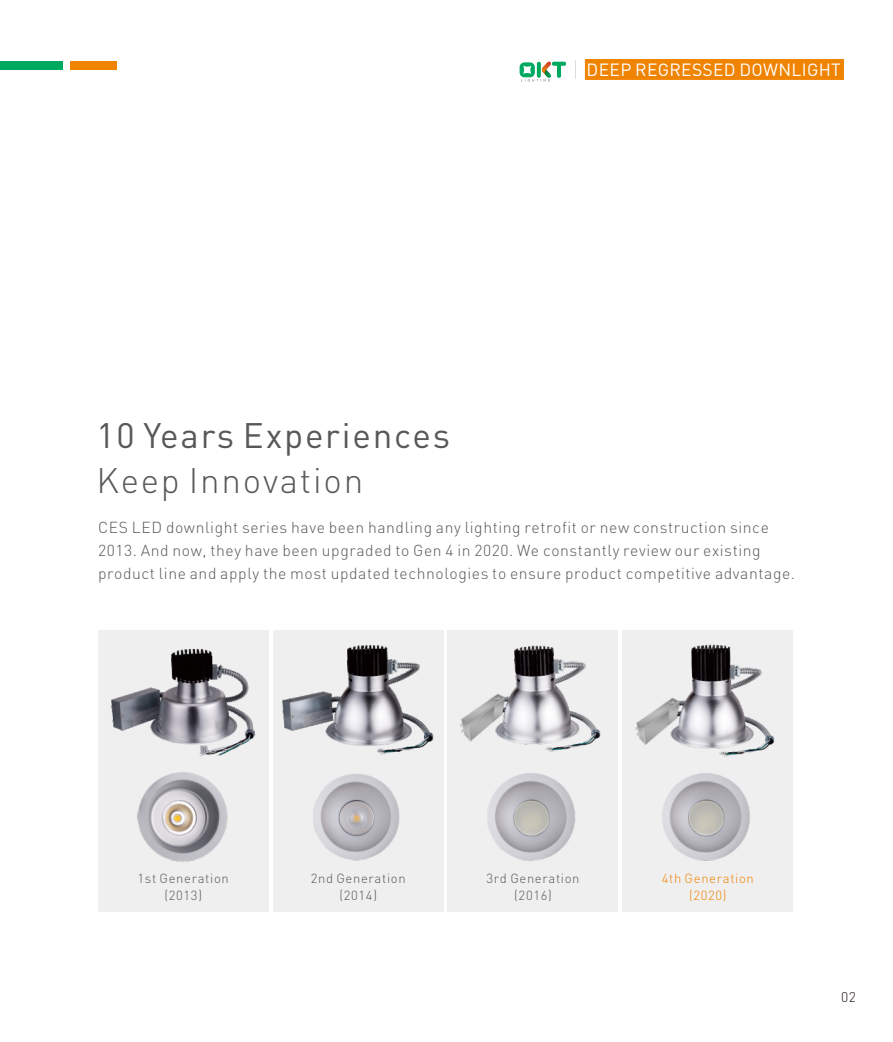
<style>
.page{position:relative;width:893px;height:1042px;background:#fff}
.page>*{position:absolute;margin:0;border:0;box-sizing:border-box;transform-origin:0 0}
.t1{font:35px "DINOT";letter-spacing:.05em;color:#595857}
.t2{font:300 35px "DINOT";letter-spacing:.05em;color:#595857}
.t3{font:17.5px "DINOT";letter-spacing:.02em;color:#fff}
.t4{font:300 15.75px/23.4px "DINOT";letter-spacing:.035em;color:#595857}
.t5{font:300 14px "DINOT";color:#231916}
.t6{font:300 13.12px/16.6px "DINOT";letter-spacing:.05em;color:#595857;text-align:center}
.t7{font:300 13.12px/16.6px "DINOT";letter-spacing:.05em;color:#f08300;text-align:center}
</style>
<div class="page">
<div style="left:273px;top:630px;width:170px;height:281px;background:#efeff0"></div>
<div style="left:448px;top:630px;width:170px;height:281px;background:#efeff0"></div>
<div style="left:622px;top:630px;width:171px;height:281px;background:#efeff0"></div>
<div style="left:98px;top:630px;width:170px;height:281px;background:#efeff0"></div>
<div style="left:71px;top:61px;width:46px;height:9px;background:#f08300"></div>
<div style="left:0;top:61px;width:62px;height:9px;background:#00a960"></div>
<div style="left:585px;top:59px;width:259px;height:21px;background:#f08300;border:1px solid #f08300"></div>
<svg style="left:575px;top:60px;width:1px;height:19px"></svg>
<svg style="left:520px;top:61px;width:46px;height:20px"></svg>
<img style="left:111px;top:630px;width:664px;height:239px">
<p class="t3" style="left:587px;top:62px;width:256px">DEEP REGRESSED DOWNLIGHT</p>
<h1 class="t1" style="left:96px;top:421px;width:355px">10 Years Experiences</h1>
<h1 class="t2" style="left:96px;top:466px;width:268px">Keep Innovation</h1>
<p class="t4" style="left:98px;top:517px;width:698px">CES LED downlight series have been handling any lighting retrofit or new construction since<br>2013. And now, they have been upgraded to Gen 4 in 2020. We constantly review our existing product line and apply the most updated technologies to ensure product competitive advantage.</p>
<p class="t6" style="left:138px;top:871px;width:93px">1st Generation (2013)</p>
<p class="t6" style="left:311px;top:871px;width:97px">2nd Generation (2014)</p>
<p class="t6" style="left:487px;top:871px;width:95px">3rd Generation (2016)</p>
<p class="t7" style="left:662px;top:871px;width:94px">4th Generation (2020)</p>
<p class="t5" style="left:841px;top:991px;width:17px">02</p>
</div>
